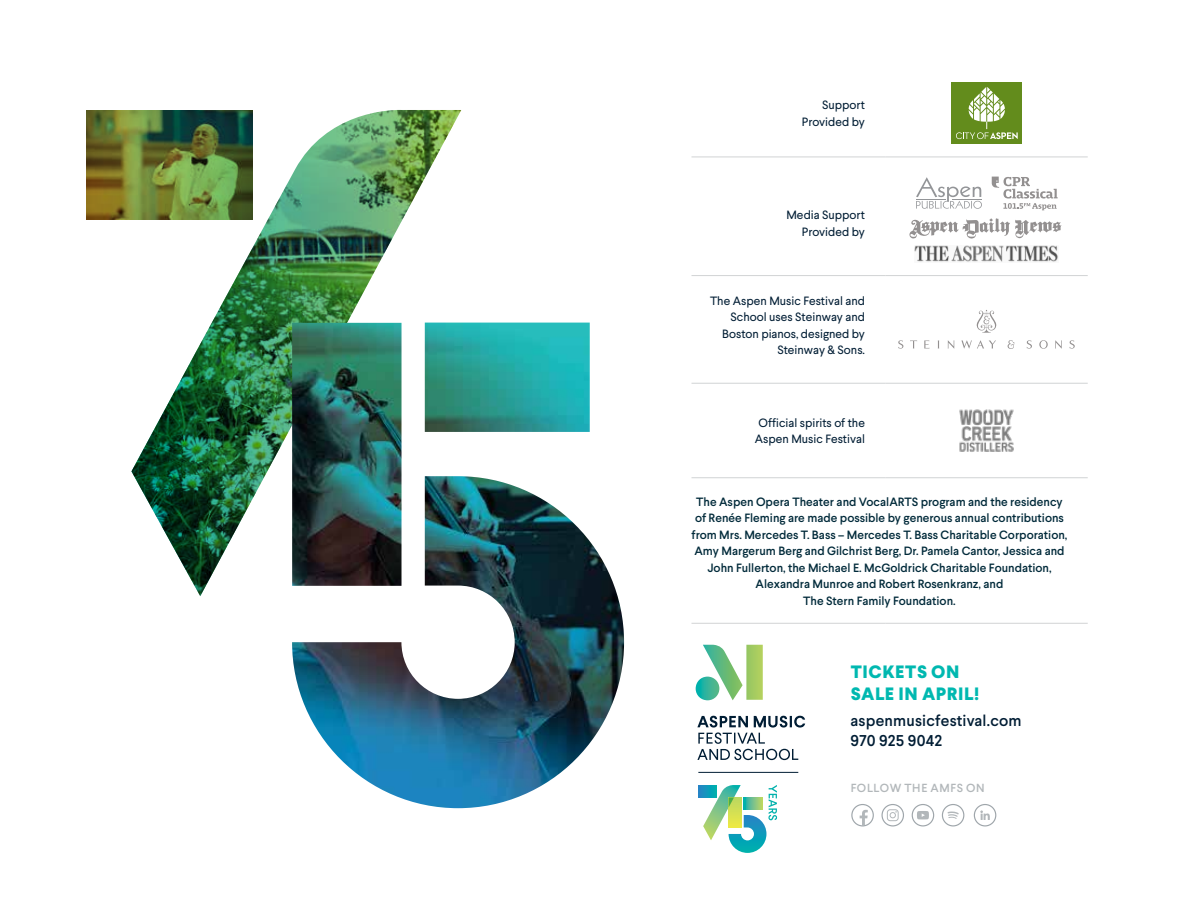
<style>
.page{position:relative;width:1188px;height:918px;background:#fff}
.page>*{position:absolute;margin:0;border:0;box-sizing:border-box;transform-origin:0 0}
.t1{font:800 17.85px/21.8px "Larsseit";letter-spacing:.035em;color:#00b8b0}
.t2{font:500 15.6px/20.9px "Larsseit";letter-spacing:.01em;color:#001d34}
.t3{font:500 12px/16.5px "Larsseit";color:#002a3a;text-align:center}
.t4{font:12px/16.5px "Larsseit";color:#001d34;text-align:right}
.t5{font:500 11.7px "Larsseit";letter-spacing:.05em;color:#b2b7ba}
</style>
<div class="page">
<hr style="left:692px;top:275px;width:193px;height:1px;background:#d1d3d4">
<hr style="left:885px;top:275px;width:203px;height:1px;background:#d1d3d4">
<hr style="left:692px;top:383px;width:193px;height:1px;background:#d1d3d4">
<hr style="left:885px;top:383px;width:203px;height:1px;background:#d1d3d4">
<hr style="left:692px;top:477px;width:193px;height:1px;background:#d1d3d4">
<hr style="left:885px;top:477px;width:203px;height:1px;background:#d1d3d4">
<hr style="left:692px;top:623px;width:193px;height:1px;background:#d1d3d4">
<hr style="left:885px;top:623px;width:203px;height:1px;background:#d1d3d4">
<hr style="left:692px;top:157px;width:193px;height:1px;background:#d1d3d4">
<hr style="left:885px;top:157px;width:203px;height:1px;background:#d1d3d4">
<div style="left:951px;top:82px;width:71px;height:61px;background:#638c1c"></div>
<svg style="left:956px;top:87px;width:62px;height:52px"></svg>
<img style="left:915px;top:246px;width:143px;height:16px">
<svg style="left:916px;top:177px;width:66px;height:32px"></svg>
<svg style="left:924px;top:341px;width:5px;height:7px"></svg>
<svg style="left:948px;top:340px;width:6px;height:9px"></svg>
<svg style="left:898px;top:340px;width:5px;height:9px"></svg>
<svg style="left:1027px;top:340px;width:5px;height:9px"></svg>
<svg style="left:1055px;top:340px;width:7px;height:9px"></svg>
<svg style="left:1070px;top:340px;width:5px;height:9px"></svg>
<svg style="left:961px;top:340px;width:35px;height:9px"></svg>
<svg style="left:910px;top:341px;width:7px;height:7px"></svg>
<svg style="left:1039px;top:340px;width:9px;height:9px"></svg>
<svg style="left:1008px;top:340px;width:7px;height:9px"></svg>
<svg style="left:976px;top:310px;width:21px;height:23px"></svg>
<img style="left:959px;top:409px;width:55px;height:43px">
<svg style="left:860px;top:810px;width:8px;height:15px"></svg>
<div style="left:851px;top:804px;width:23px;height:23px;border:1px solid #9fa6ab;border-radius:50%"></div>
<svg style="left:917px;top:811px;width:12px;height:8px"></svg>
<div style="left:912px;top:804px;width:22px;height:23px;border:1px solid #9fa6ab;border-radius:50%"></div>
<div style="left:887px;top:809px;width:12px;height:12px;border:1px solid #b2b7ba;border-radius:3px"></div>
<svg style="left:890px;top:811px;width:7px;height:7px"></svg>
<div style="left:881px;top:804px;width:23px;height:23px;border:1px solid #9fa6ab;border-radius:50%"></div>
<svg style="left:948px;top:812px;width:11px;height:7px"></svg>
<div style="left:942px;top:804px;width:22px;height:23px;border:1px solid #9fa6ab;border-radius:50%"></div>
<svg style="left:980px;top:810px;width:10px;height:10px"></svg>
<div style="left:974px;top:804px;width:22px;height:23px;border:1px solid #9fa6ab;border-radius:50%"></div>
<svg style="left:697px;top:716px;width:108px;height:44px"></svg>
<hr style="left:698px;top:772px;width:100px;height:1px;background:#001d34">
<svg style="left:696px;top:645px;width:67px;height:55px"></svg>
<div style="left:698px;top:785px;width:19px;height:13px;background:#2288c2"></div>
<svg style="left:703px;top:785px;width:74px;height:68px"></svg>
<img style="left:86px;top:110px;width:45px;height:110px">
<img style="left:131px;top:110px;width:330px;height:486px">
<img style="left:292px;top:323px;width:332px;height:485px">
<svg style="left:992px;top:177px;width:66px;height:33px"></svg>
<svg style="left:909px;top:218px;width:153px;height:21px"></svg>
<p class="t4" style="left:802px;top:97px;width:64px">Support<br>Provided by</p>
<p class="t4" style="left:786px;top:207px;width:80px">Media Support<br>Provided by</p>
<p class="t4" style="left:710px;top:292px;width:156px">The Aspen Music Festival and<br>School uses Steinway and<br>Boston pianos, designed by<br>Steinway &amp; Sons.</p>
<p class="t4" style="left:755px;top:414px;width:112px;text-align:center">Official spirits of the<br>Aspen Music Festival</p>
<p class="t3" style="left:692px;top:493px;width:377px">The Aspen Opera Theater and VocalARTS program and the residency of Renée Fleming are made possible by generous annual contributions from Mrs. Mercedes T. Bass – Mercedes T. Bass Charitable Corporation, Amy Margerum Berg and Gilchrist Berg, Dr. Pamela Cantor, Jessica and John Fullerton, the Michael E. McGoldrick Charitable Foundation, Alexandra Munroe and Robert Rosenkranz, and<br>The Stern Family Foundation.</p>
<h1 class="t1" style="left:851px;top:661px;width:130px">TICKETS ON<br>SALE IN APRIL!</h1>
<h2 class="t2" style="left:850px;top:710px;width:173px">aspenmusicfestival.com<br>970 925 9042</h2>
<p class="t5" style="left:851px;top:781px;width:135px">FOLLOW THE AMFS ON</p>
</div>
